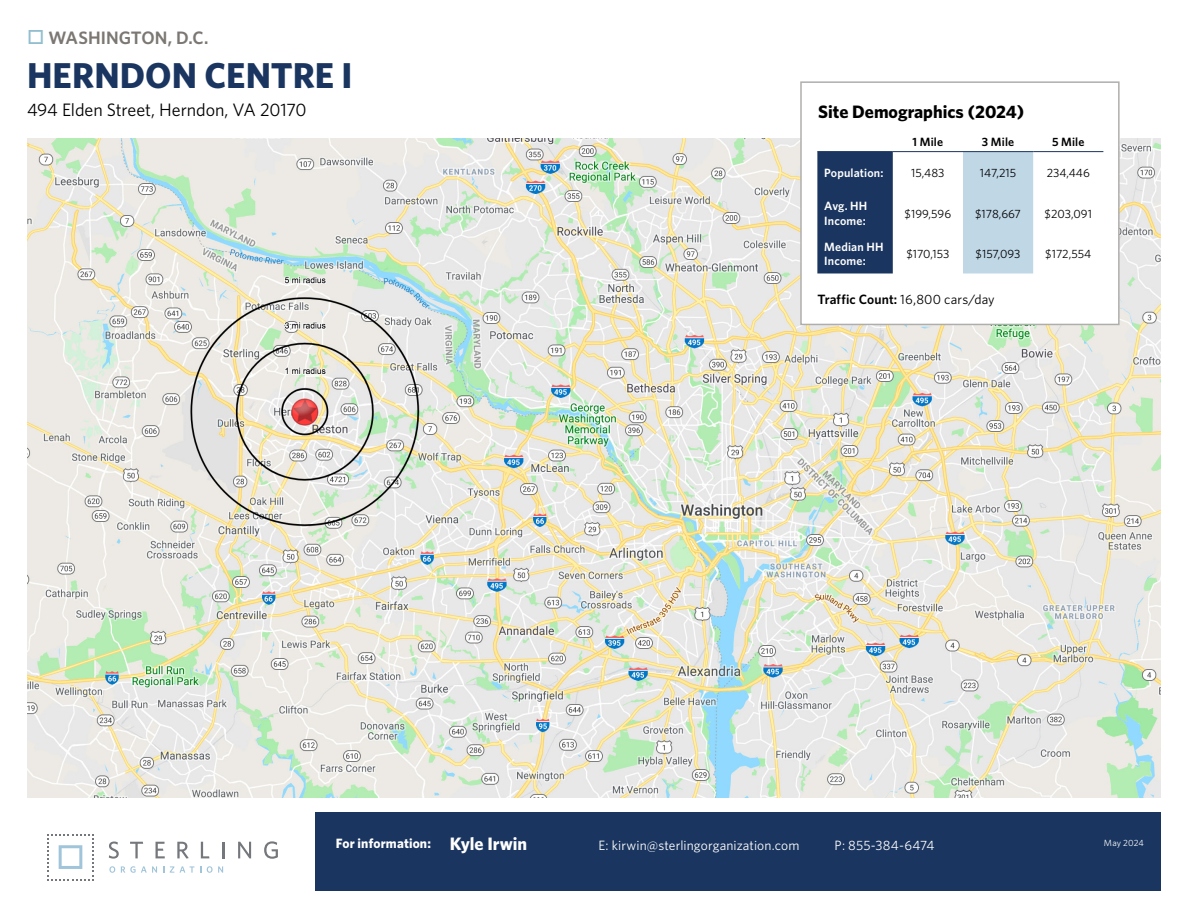
<style>
.page{position:relative;width:1188px;height:918px;background:#fff}
.page>*{position:absolute;margin:0;border:0;box-sizing:border-box;transform-origin:0 0}
.t1{font:700 36px "Whitney";color:#1a355f}
.t2{font:18px "Whitney";letter-spacing:-.005em;color:#000}
.t3{font:700 18px "Whitney";color:#000}
.t4{font:600 18px "Whitney";letter-spacing:.005em;color:#7b7773}
.t5{font:13.5px "Whitney";letter-spacing:.005em;color:#fff}
.t6{font:13.5px "Whitney";letter-spacing:.01em;color:#000}
.t7{font:700 13.5px "Whitney";letter-spacing:.01em;color:#fff}
.t8{font:12px "Whitney";color:#000}
.t9{font:600 12px/14.4px "Whitney";letter-spacing:.015em;color:#fff}
.t10{font:600 12px "Whitney";letter-spacing:.015em;color:#000}
.t11{font:9px "Whitney";letter-spacing:.01em;color:#fcfeff}
.s1{color:#92becf}
.s2{font-weight:600}
.s3{font-size:18px}
</style>
<div class="page">
<div style="left:315px;top:813px;width:846px;height:78px;background:#1a355f"></div>
<svg style="left:109px;top:842px;width:10px;height:17px"></svg>
<svg style="left:130px;top:842px;width:13px;height:16px"></svg>
<svg style="left:156px;top:842px;width:9px;height:16px"></svg>
<svg style="left:177px;top:842px;width:12px;height:17px"></svg>
<svg style="left:201px;top:842px;width:8px;height:16px"></svg>
<svg style="left:222px;top:842px;width:2px;height:16px"></svg>
<svg style="left:238px;top:842px;width:13px;height:16px"></svg>
<svg style="left:264px;top:841px;width:14px;height:18px"></svg>
<svg style="left:109px;top:866px;width:6px;height:7px"></svg>
<svg style="left:121px;top:866px;width:36px;height:7px"></svg>
<svg style="left:170px;top:866px;width:31px;height:7px"></svg>
<svg style="left:207px;top:866px;width:16px;height:7px"></svg>
<svg style="left:47px;top:834px;width:47px;height:46px"></svg>
<img style="left:27px;top:138px;width:1134px;height:659px">
<div style="left:800px;top:81px;width:320px;height:244px;background:#fff;border:2px solid #b0aead"></div>
<div style="left:817px;top:152px;width:76px;height:121px;background:#1a355f"></div>
<div style="left:963px;top:152px;width:70px;height:121px;background:#c0d7e6"></div>
<hr style="left:817px;top:151px;width:76px;height:1px;background:#1a355f">
<hr style="left:893px;top:151px;width:70px;height:1px;background:#1a355f">
<hr style="left:963px;top:151px;width:70px;height:1px;background:#1a355f">
<hr style="left:1033px;top:151px;width:70px;height:1px;background:#1a355f">
<h2 class="t4" style="left:27px;top:26px;width:183px"><span class="s1">□</span> WASHINGTON, D.C.</h2>
<h1 class="t1" style="left:27px;top:51px;width:327px">HERNDON CENTRE I</h1>
<h2 class="t2" style="left:27px;top:98px;width:281px">494 Elden Street, Herndon, VA 20170</h2>
<h2 class="t3" style="left:818px;top:100px;width:207px">Site Demographics (2024)</h2>
<p class="t10" style="left:913px;top:133px;width:32px">1 Mile</p>
<p class="t10" style="left:982px;top:133px;width:34px">3 Mile</p>
<p class="t10" style="left:1052px;top:133px;width:34px">5 Mile</p>
<p class="t9" style="left:824px;top:165px;width:61px">Population:</p>
<p class="t8" style="left:911px;top:165px;width:35px">15,483</p>
<p class="t8" style="left:980px;top:165px;width:38px">147,215</p>
<p class="t8" style="left:1047px;top:165px;width:45px">234,446</p>
<p class="t9" style="left:824px;top:199px;width:45px">Avg. HH<br>Income:</p>
<p class="t8" style="left:905px;top:205px;width:48px">$199,596</p>
<p class="t8" style="left:975px;top:205px;width:47px">$178,667</p>
<p class="t8" style="left:1045px;top:205px;width:49px">$203,091</p>
<p class="t9" style="left:824px;top:239px;width:61px">Median HH<br>Income:</p>
<p class="t8" style="left:906px;top:246px;width:45px">$170,153</p>
<p class="t8" style="left:976px;top:246px;width:46px">$157,093</p>
<p class="t8" style="left:1045px;top:246px;width:47px">$172,554</p>
<p class="t6" style="left:817px;top:290px;width:179px"><span class="s2">Traffic Count:</span> 16,800 cars/day</p>
<p class="t7" style="left:336px;top:835px;width:193px">For information: <span class="s3">Kyle Irwin</span></p>
<p class="t11" style="left:1104px;top:837px;width:41px">May 2024</p>
<p class="t5" style="left:598px;top:836px;width:203px">E: kirwin@sterlingorganization.com</p>
<p class="t5" style="left:835px;top:836px;width:101px">P: 855-384-6474</p>
</div>
